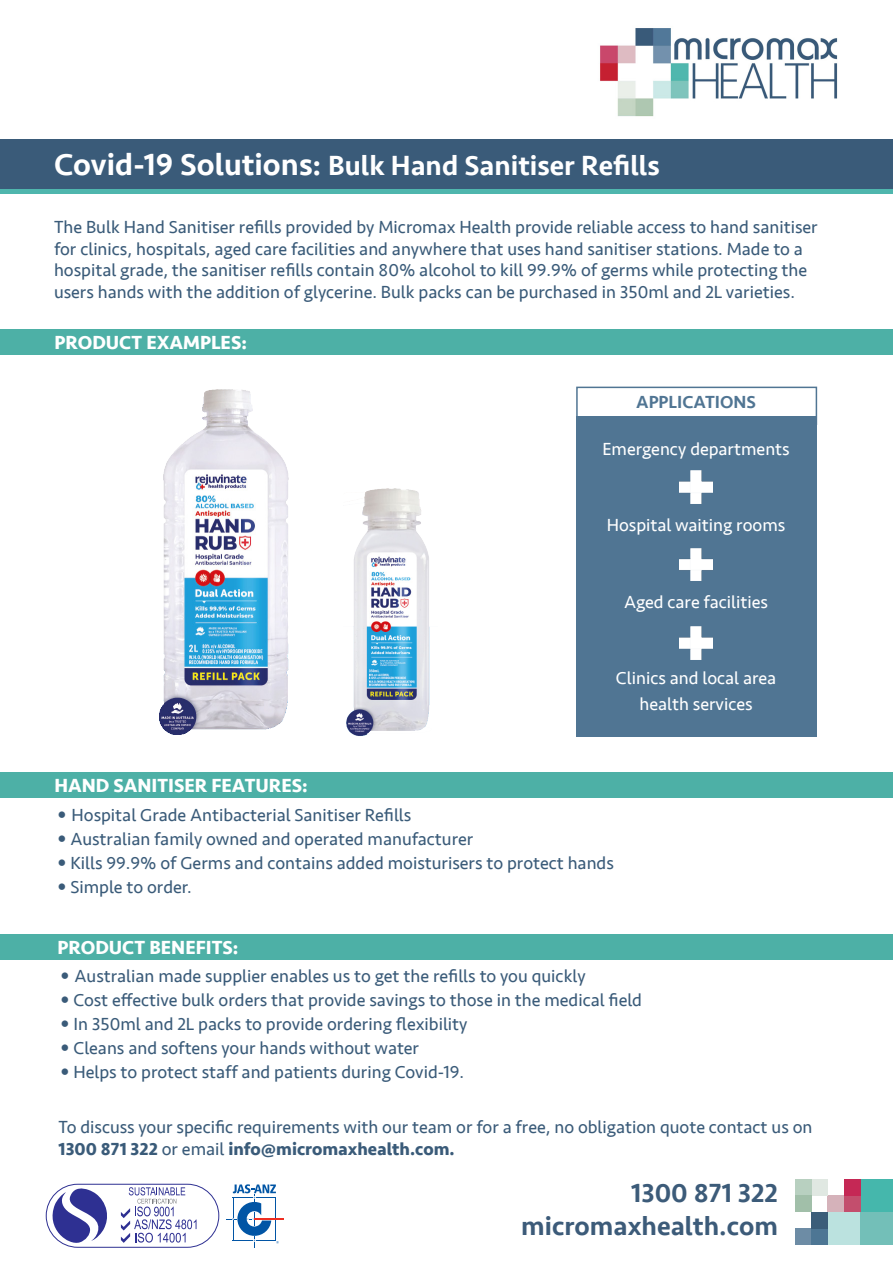
<style>
.page{position:relative;width:893px;height:1263px;background:#fff}
.page>*{position:absolute;margin:0;border:0;box-sizing:border-box;transform-origin:0 0}
.t1{font:500 28.5px "Seravek";color:#fff}
.t2{font:500 27px "Seravek";color:#3c5b79}
.Heading{font:700 19.5px "Seravek";color:#fff}
.Paragraph_Style_1{font:18px/21.6px "Seravek";color:#3a5b79}
.Larger_subheading{font:18px/21.6px "Seravek";color:#3a5b79}
.Paragraph_Style_1-2{font:18px/25.5px "Seravek";color:#fff;text-align:center}
.Heading-2{font:500 18px "Seravek";color:#507593}
.s1{font-size:31.5px}
.s2{font-family:"Avenir"}
.s3{font-weight:700}
</style>
<div class="page">
<div style="left:0;top:772px;width:893px;height:26px;background:#4db0a6"></div>
<div style="left:0;top:329px;width:893px;height:26px;background:#4db0a6"></div>
<div style="left:0;top:933px;width:893px;height:26px;background:#4db0a6"></div>
<img style="left:600px;top:28px;width:238px;height:89px">
<div style="left:576px;top:416px;width:241px;height:320px;background:#507593"></div>
<div style="left:576px;top:387px;width:241px;height:38px;border:2px solid #507593"></div>
<div style="left:0;top:139px;width:893px;height:50px;background:#3a5b79"></div>
<div style="left:0;top:189px;width:893px;height:5px;background:#4fb6ad"></div>
<div style="left:46px;top:1184px;width:173px;height:64px;border:1px solid #2e3092;border-radius:31px"></div>
<svg style="left:45px;top:1187px;width:62px;height:59px"></svg>
<svg style="left:121px;top:1187px;width:75px;height:56px"></svg>
<hr style="left:255px;top:1218px;width:29px;height:2px;background:#ee2e22">
<svg style="left:226px;top:1184px;width:53px;height:63px"></svg>
<div style="left:828px;top:1212px;width:32px;height:33px;background:#bbe2df"></div>
<div style="left:860px;top:1212px;width:33px;height:33px;background:#73bfb8"></div>
<div style="left:860px;top:1179px;width:33px;height:33px;background:#45b7ac"></div>
<div style="left:795px;top:1228px;width:16px;height:17px;background:#6d8ca5"></div>
<div style="left:811px;top:1228px;width:17px;height:17px;background:#4d7694"></div>
<div style="left:811px;top:1212px;width:17px;height:16px;background:#3b5d79"></div>
<div style="left:828px;top:1196px;width:16px;height:16px;background:#d5b2ba"></div>
<div style="left:844px;top:1196px;width:16px;height:16px;background:#c34e6d"></div>
<div style="left:844px;top:1179px;width:16px;height:17px;background:#c52855"></div>
<div style="left:811px;top:1179px;width:17px;height:17px;background:#e0e8e2"></div>
<div style="left:795px;top:1179px;width:16px;height:17px;background:#b8d0c0"></div>
<div style="left:795px;top:1196px;width:16px;height:16px;background:#a1bfa9"></div>
<img style="left:680px;top:471px;width:32px;height:32px">
<img style="left:680px;top:548px;width:32px;height:33px">
<img style="left:680px;top:627px;width:32px;height:32px">
<img style="left:159px;top:389px;width:130px;height:346px">
<img style="left:346px;top:488px;width:84px;height:248px">
<p class="t1" style="left:54px;top:148px;width:607px"><span class="s1">Covid-19 Solutions:</span> Bulk Hand Sanitiser Refills</p>
<p class="Paragraph_Style_1" style="left:54px;top:216px;width:765px">The Bulk Hand Sanitiser refills provided by Micromax Health provide reliable access to hand sanitiser for clinics, hospitals, aged care facilities and anywhere that uses hand sanitiser stations. Made to a hospital grade, the sanitiser refills contain 80% alcohol to kill 99.9% of germs while protecting the users hands with the addition of glycerine. Bulk packs can be purchased in 350ml and 2L varieties.</p>
<p class="Heading" style="left:55px;top:327px;width:194px">PRODUCT EXAMPLES:</p>
<p class="Heading" style="left:55px;top:770px;width:255px">HAND SANITISER FEATURES:</p>
<p class="Heading-2" style="left:636px;top:391px;width:121px">APPLICATIONS</p>
<p class="Paragraph_Style_1-2" style="left:602px;top:436px;width:189px">Emergency departments</p>
<p class="Paragraph_Style_1-2" style="left:607px;top:512px;width:180px">Hospital waiting rooms</p>
<p class="Paragraph_Style_1-2" style="left:624px;top:589px;width:145px">Aged care facilities</p>
<p class="Paragraph_Style_1-2" style="left:616px;top:665px;width:162px">Clinics and local area health services</p>
<p class="Paragraph_Style_1" style="left:58px;top:804px;width:355px"><span class="s2">•</span> Hospital Grade Antibacterial Sanitiser Refills</p>
<p class="Paragraph_Style_1" style="left:58px;top:828px;width:417px"><span class="s2">•</span> Australian family owned and operated manufacturer</p>
<p class="Paragraph_Style_1" style="left:58px;top:852px;width:558px"><span class="s2">•</span> Kills 99.9% of Germs and contains added moisturisers to protect hands</p>
<p class="Paragraph_Style_1" style="left:58px;top:876px;width:136px"><span class="s2">•</span> Simple to order.</p>
<p class="Heading" style="left:58px;top:932px;width:182px">PRODUCT BENEFITS:</p>
<p class="Paragraph_Style_1" style="left:61px;top:965px;width:527px"><span class="s2">•</span> Australian made supplier enables us to get the refills to you quickly</p>
<p class="Paragraph_Style_1" style="left:61px;top:989px;width:583px"><span class="s2">•</span> Cost effective bulk orders that provide savings to those in the medical field</p>
<p class="Paragraph_Style_1" style="left:61px;top:1013px;width:408px"><span class="s2">•</span> In 350ml and 2L packs to provide ordering flexibility</p>
<p class="Paragraph_Style_1" style="left:61px;top:1037px;width:360px"><span class="s2">•</span> Cleans and softens your hands without water</p>
<p class="Paragraph_Style_1" style="left:61px;top:1061px;width:405px"><span class="s2">•</span> Helps to protect staff and patients during Covid-19.</p>
<p class="Larger_subheading" style="left:59px;top:1116px;width:755px">To discuss your specific requirements with our team or for a free, no obligation quote contact us on<br><span class="s3">1300 871 322</span> or email <span class="s3">info@micromaxhealth.com.</span></p>
<p class="t2" style="left:631px;top:1176px;width:148px">1300 871 322</p>
<p class="t2" style="left:521px;top:1209px;width:258px">micromaxhealth.com</p>
</div>
